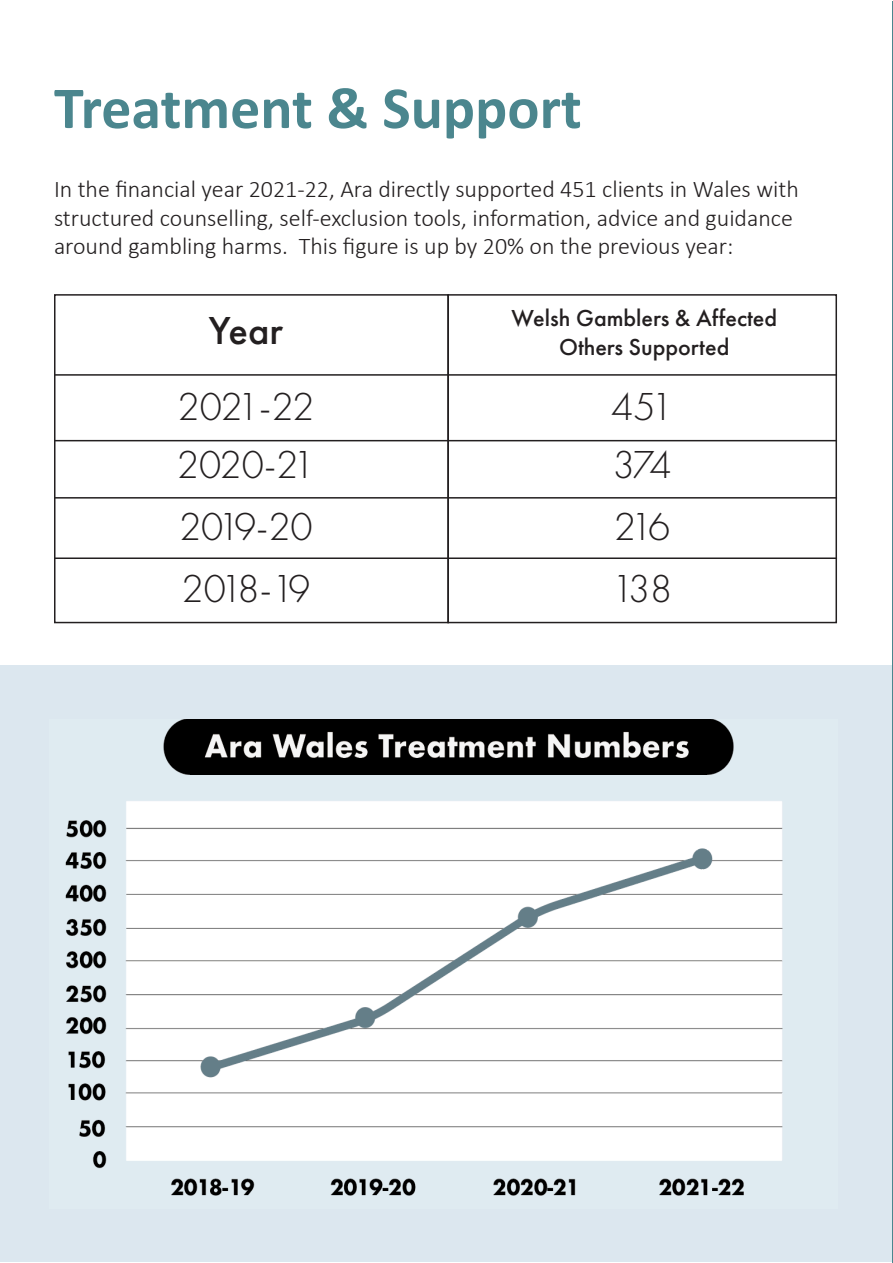
<style>
.page{position:relative;width:893px;height:1263px;background:#fff}
.page>*{position:absolute;margin:0;border:0;box-sizing:border-box;transform-origin:0 0}
.t1{font:700 60px "Calibri";color:#4b868e}
.t2{font:300 40.5px "Futura PT";letter-spacing:-.08em;color:#231f20}
.t3{font:500 40.5px "Futura PT";color:#231f20}
.t4{font:300 24px/28.8px "Calibri";color:#231f20}
.t5{font:500 24px "Futura PT";color:#231f20}
</style>
<div class="page">
<hr style="left:892px;top:1px;width:1px;height:1261px;background:#4b868e">
<div style="left:1px;top:665px;width:891px;height:597px;background:#dce7ef"></div>
<img style="left:65px;top:720px;width:718px;height:476px">
<div style="left:54px;top:294px;width:395px;height:329px;border:2px solid #231f20"></div>
<div style="left:447px;top:294px;width:390px;height:329px;border:2px solid #231f20"></div>
<hr style="left:54px;top:374px;width:783px;height:2px;background:#231f20">
<hr style="left:54px;top:497px;width:783px;height:2px;background:#231f20">
<hr style="left:54px;top:440px;width:783px;height:1px;background:#231f20">
<hr style="left:54px;top:557px;width:783px;height:2px;background:#231f20">
<p class="t1" style="left:54px;top:66px;width:529px">Treatment &amp; Support</p>
<p class="t4" style="left:54px;top:174px;width:746px">In the financial year 2021-22, Ara directly supported 451 clients in Wales with</p>
<p class="t4" style="left:54px;top:203px;width:740px">structured counselling, self-exclusion tools, information, advice and guidance around gambling harms. This figure is up by 20% on the previous year:</p>
<p class="t3" style="left:209px;top:306px;width:76px">Year</p>
<p class="t5" style="left:511px;top:304px;width:267px">Welsh Gamblers &amp; Affected</p>
<p class="t5" style="left:559px;top:333px;width:172px">Others Supported</p>
<p class="t2" style="left:178px;top:384px;width:138px">2021-22</p>
<p class="t2" style="left:611px;top:384px;width:64px">451</p>
<p class="t2" style="left:177px;top:442px;width:140px">2020-21</p>
<p class="t2" style="left:613px;top:442px;width:61px">374</p>
<p class="t2" style="left:179px;top:503px;width:135px">2019-20</p>
<p class="t2" style="left:614px;top:503px;width:58px">216</p>
<p class="t2" style="left:182px;top:565px;width:130px">2018-19</p>
<p class="t2" style="left:612px;top:565px;width:62px">138</p>
</div>
